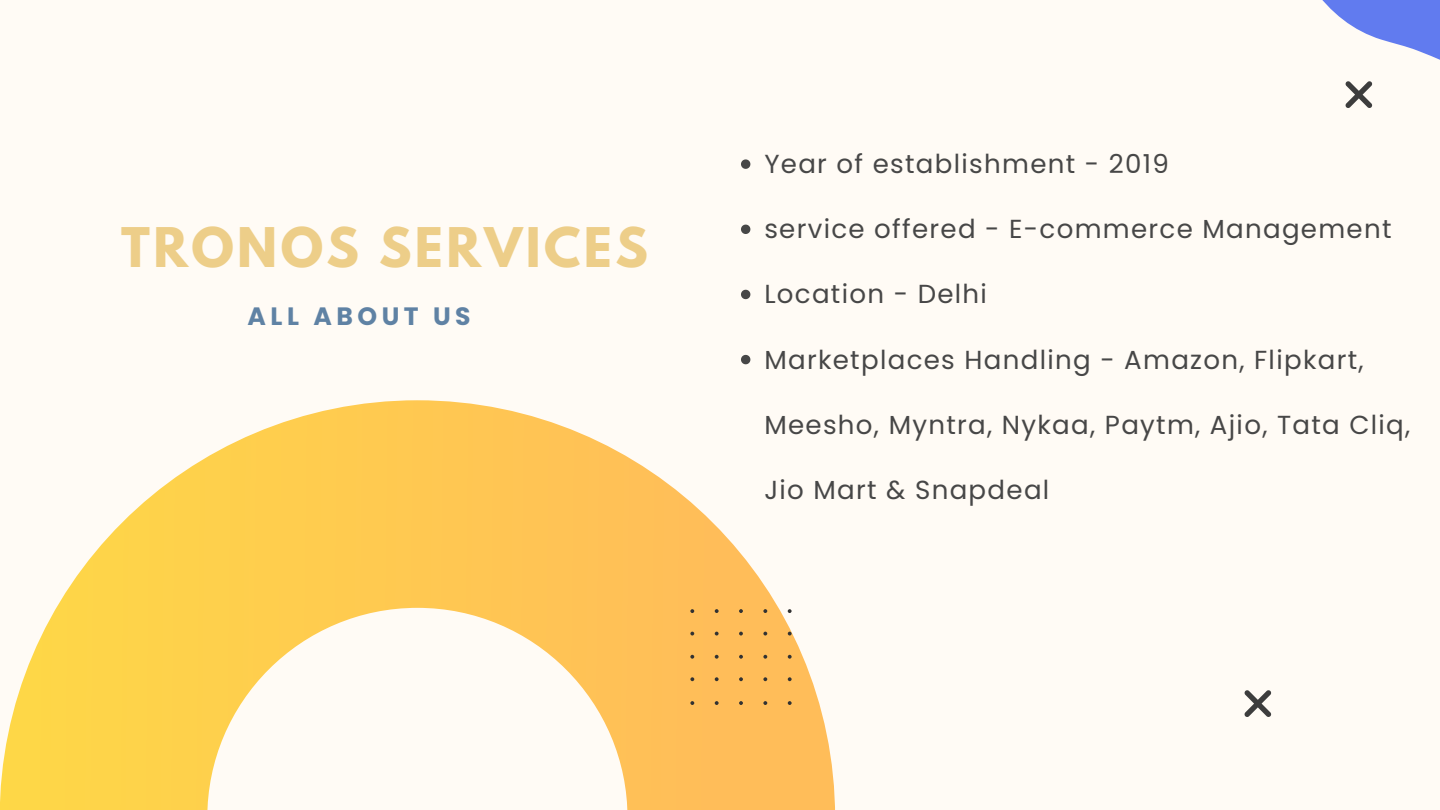
<style>
.page{position:relative;width:1440px;height:810px;background:#fffbf5}
.page>*{position:absolute;margin:0;border:0;box-sizing:border-box;transform-origin:0 0}
.t1{font:700 48.4px "League Spartan";letter-spacing:.07em;color:#edce89}
.t2{font:26.1px "Poppins";letter-spacing:.05em;color:#474747}
.t3{font:700 25.1px "Poppins";letter-spacing:.18em;color:#5f82a4}
</style>
<div class="page">
<svg style="left:741px;top:159px;width:9px;height:10px"></svg>
<svg style="left:741px;top:225px;width:9px;height:9px"></svg>
<svg style="left:741px;top:290px;width:9px;height:9px"></svg>
<svg style="left:741px;top:355px;width:9px;height:9px"></svg>
<svg style="left:0;top:400px;width:835px;height:410px"></svg>
<div style="left:690px;top:609px;width:102px;height:96px;background:#ffbd59"></div>
<svg style="left:1244px;top:690px;width:27px;height:27px"></svg>
<svg style="left:1322px;top:0;width:118px;height:108px"></svg>
<p class="t1" style="left:121px;top:223px;width:528px">TRONOS SERVICES</p>
<p class="t3" style="left:248px;top:299px;width:225px">ALL ABOUT US</p>
<p class="t2" style="left:764px;top:146px;width:406px">Year of establishment - 2019</p>
<p class="t2" style="left:764px;top:211px;width:629px">service offered - E-commerce Management</p>
<p class="t2" style="left:764px;top:276px;width:224px">Location - Delhi</p>
<p class="t2" style="left:764px;top:341px;width:601px">Marketplaces Handling - Amazon, Flipkart,</p>
<p class="t2" style="left:764px;top:406px;width:648px">Meesho, Myntra, Nykaa, Paytm, Ajio, Tata Cliq,</p>
<p class="t2" style="left:764px;top:472px;width:287px">Jio Mart &amp; Snapdeal</p>
</div>
